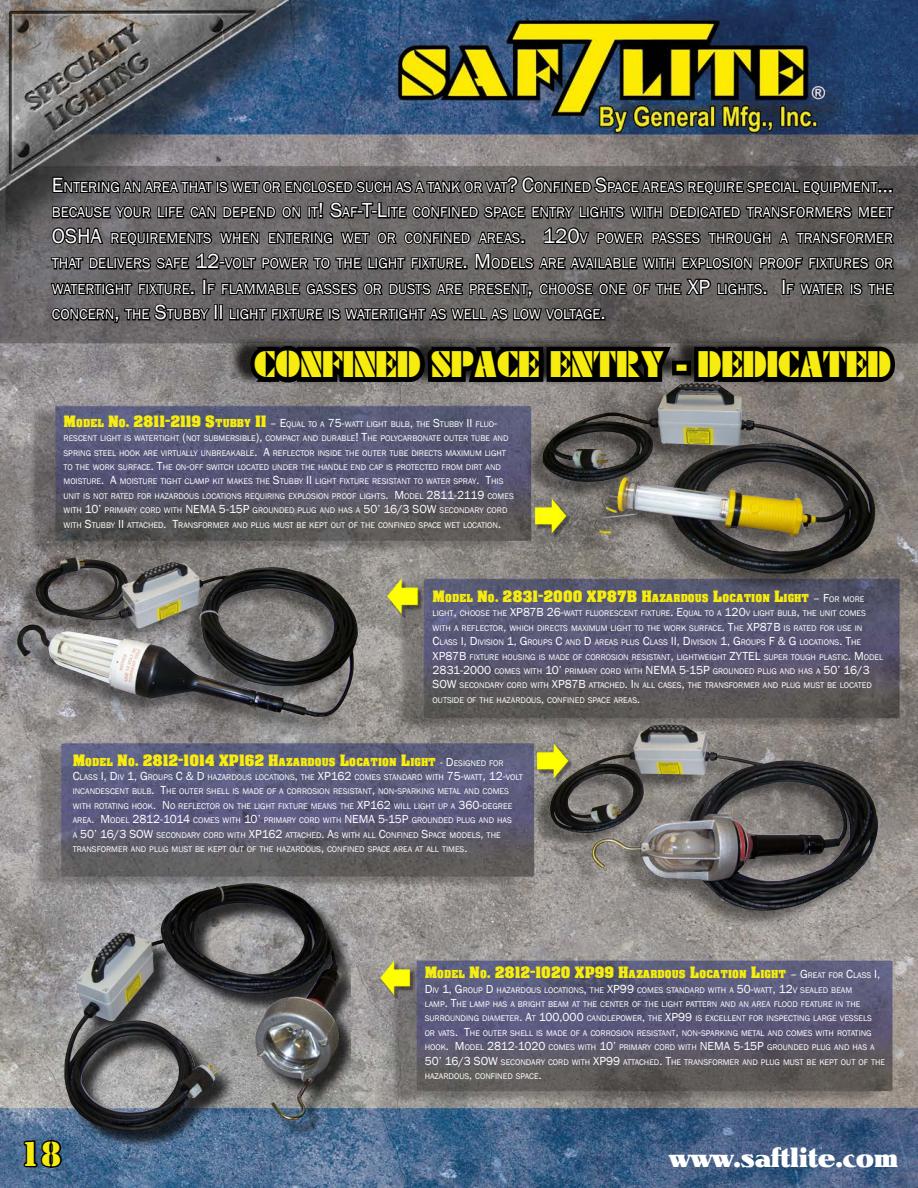
<style>
.page{position:relative;width:918px;height:1188px;background:#fff}
.page>*{position:absolute;margin:0;border:0;box-sizing:border-box;transform-origin:0 0}
.t1{font:36px "Dayton";color:#f7ec0f}
.t2{font:36px "Stencil";color:#f7ec0f}
.t3{font:27px "Notram";color:#fff}
.Description{font:14.7px/25.5px "Franklin Gothic";color:#fff;text-align:justify}
.Features{font:10.5px "Acme Font";color:#f7ec0f}
.Features-2{font:8.4px/14.4px "Franklin Gothic";color:#fff}
.s1{font-size:21px}
.s2{font-family:"Acme Font";font-size:15px;color:#f7ec0f}
.s3{font-family:"Acme Font";font-size:10.5px;color:#f7ec0f}
.s4{font-size:12px}
.s5{font-size:15px}
.s6{font-family:"Franklin Gothic";font-size:12px;color:#fff}
.s7{font-family:"Franklin Gothic";font-size:8.4px;color:#fff}
</style>
<div class="page">
<img style="left:0;top:0;width:918px;height:1188px">
<svg style="left:22px;top:1134px;width:42px;height:42px;background:#2f4760"></svg>
<div style="left:0;top:559px;width:355px;height:175px;background:#000;opacity:.4"></div>
<img style="left:17px;top:559px;width:333px;height:153px">
<div style="left:67px;top:886px;width:284px;height:262px;background:#000;opacity:.75"></div>
<img style="left:64px;top:883px;width:180px;height:249px">
<div style="left:531px;top:726px;width:344px;height:203px;background:#000;opacity:.4"></div>
<img style="left:550px;top:724px;width:205px;height:144px">
<svg style="left:49px;top:171px;width:853px;height:230px;background:#484645"></svg>
<div style="left:524px;top:385px;width:348px;height:207px;background:#000;opacity:.4"></div>
<img style="left:543px;top:383px;width:194px;height:125px">
<img style="left:536px;top:499px;width:33px;height:40px">
<img style="left:388px;top:579px;width:34px;height:40px">
<img style="left:538px;top:743px;width:33px;height:40px">
<img style="left:380px;top:960px;width:35px;height:41px">
<p class="Description" style="left:52px;top:174px;width:843px"><span class="s1">E</span>NTERING AN AREA THAT IS WET OR ENCLOSED SUCH AS A TANK OR VAT<span class="s1">? C</span>ONFINED <span class="s1">S</span>PACE AREAS REQUIRE SPECIAL EQUIPMENT<span class="s1">… </span>BECAUSE YOUR LIFE CAN DEPEND ON IT<span class="s1">! S</span>AF<span class="s1">-T-L</span>ITE CONFINED SPACE ENTRY LIGHTS WITH DEDICATED TRANSFORMERS MEET <span class="s1">OSHA</span> REQUIREMENTS WHEN ENTERING WET OR CONFINED AREAS<span class="s1">. 120</span>V POWER PASSES THROUGH A TRANSFORMER THAT DELIVERS SAFE <span class="s1">12-</span>VOLT POWER TO THE LIGHT FIXTURE<span class="s1">. M</span> ODELS ARE AVAILABLE WITH EXPLOSION PROOF FIXTURES OR WATERTIGHT FIXTURE<span class="s1">. I</span> F FLAMMABLE GASSES OR DUSTS ARE PRESENT<span class="s1">,</span> CHOOSE ONE OF THE <span class="s1">XP</span> LIGHTS<span class="s1">. I</span> F WATER IS THE CONCERN<span class="s1">,</span> THE <span class="s1">S</span>TUBBY <span class="s1">II</span> LIGHT FIXTURE IS WATERTIGHT AS WELL AS LOW VOLTAGE<span class="s1">.</span></p>
<p class="t1" style="left:254px;top:343px;width:639px">CONFINED SPACE ENTRY - DEDICATED</p>
<p class="Features-2" style="left:64px;top:417px;width:451px"><span class="s2">M</span><span class="s3">ODEL</span> <span class="s2">N</span><span class="s3">O</span><span class="s2">. 2811-2119 S</span><span class="s3">TUBBY</span> <span class="s2">II</span> <span class="s4">– E</span>QUAL TO A <span class="s4">75-</span>WATT LIGHT BULB<span class="s4">,</span> THE <span class="s4">S</span>TUBBY <span class="s4">II</span> FLUO<span class="s4">-</span>RESCENT LIGHT IS WATERTIGHT <span class="s4">(</span>NOT SUBMERSIBLE<span class="s4">),</span> COMPACT AND DURABLE<span class="s4">! T</span>HE POLYCARBONATE OUTER TUBE AND SPRING STEEL HOOK ARE VIRTUALLY UNBREAKABLE<span class="s4">. A</span> REFLECTOR INSIDE THE OUTER TUBE DIRECTS MAXIMUM LIGHT TO THE WORK SURFACE<span class="s4">. T</span>HE ON<span class="s4">-</span>OFF SWITCH LOCATED UNDER THE HANDLE END CAP IS PROTECTED FROM DIRT AND MOISTURE<span class="s4">. A</span> MOISTURE TIGHT CLAMP KIT MAKES THE <span class="s4">S</span>TUBBY <span class="s4">II</span> LIGHT FIXTURE RESISTANT TO WATER SPRAY<span class="s4">. T</span>HIS UNIT IS NOT RATED FOR HAZARDOUS LOCATIONS REQUIRING EXPLOSION PROOF LIGHTS<span class="s4">. M</span> ODEL <span class="s4">2811-2119</span> COMES WITH <span class="s4">10’</span> PRIMARY CORD WITH <span class="s4">NEMA</span></p>
<p class="Features-2" style="left:64px;top:503px;width:445px;text-indent:155px"><span class="s4">5-15P</span> GROUNDED PLUG AND HAS A <span class="s4">50’ 16/3 SOW</span> SECONDARY CORD<br>WITH <span class="s4">S</span>TUBBY <span class="s4">II</span> ATTACHED<span class="s4">. T</span>RANSFORMER AND PLUG MUST BE KEPT OUT OF THE CONFINED SPACE WET LOCATION<span class="s4">.</span></p>
<p class="Features" style="left:433px;top:591px;width:433px"><span class="s5">M</span>ODEL <span class="s5">N</span>O<span class="s5">. 2831-2000 XP87B H</span>AZARDOUS <span class="s5">L</span>OCATION <span class="s5">L</span>IGHT <span class="s6">– F</span><span class="s7">OR MORE</span></p>
<p class="Features-2" style="left:433px;top:607px;width:434px">LIGHT<span class="s4">,</span> CHOOSE THE <span class="s4">XP87B 26-</span>WATT FLUORESCENT FIXTURE<span class="s4">. E</span>QUAL TO A <span class="s4">120</span>V LIGHT BULB<span class="s4">,</span> THE UNIT COMES WITH A REFLECTOR<span class="s4">,</span> WHICH DIRECTS MAXIMUM LIGHT TO THE WORK SURFACE<span class="s4">. T</span>HE <span class="s4">XP87B</span> IS RATED FOR USE IN <span class="s4">C</span>LASS <span class="s4">I , D</span>IVISION <span class="s4">1, G</span> ROUPS <span class="s4">C</span> AND <span class="s4">D</span> AREAS PLUS <span class="s4">C</span>LASS <span class="s4">II , D</span>IVISION <span class="s4">1, G</span> ROUPS <span class="s4">F &amp; G</span> LOCATIONS<span class="s4">. T</span>HE <span class="s4">XP87B</span> FIXTURE HOUSING IS MADE OF CORROSION RESISTANT<span class="s4">,</span> LIGHTWEIGHT <span class="s4">ZYTEL</span></p>
<p class="Features-2" style="left:764px;top:650px;width:121px">SUPER TOUGH PLASTIC<span class="s4">. M</span> ODEL</p>
<p class="Features-2" style="left:433px;top:664px;width:441px;text-indent:247px"><span class="s4">5-15P</span> GROUNDED PLUG AND HAS A <span class="s4">50’ 16/3<br>SOW</span> SECONDARY CORD WITH <span class="s4">XP87B</span> ATTACHED<span class="s4">. I</span> N ALL CASES<span class="s4">,</span> THE TRANSFORMER AND PLUG MUST BE LOCATED<br>OUTSIDE OF THE HAZARDOUS<span class="s4">,</span> CONFINED SPACE AREAS<span class="s4">.</span></p>
<p class="Features-2" style="left:433px;top:664px;width:222px"><span class="s4">2831-2000</span> COMES WITH <span class="s4">10’</span> PRIMARY CORD WITH <span class="s4">NEMA</span></p>
<p class="Features" style="left:73px;top:755px;width:433px"><span class="s5">M</span>ODEL <span class="s5">N</span>O<span class="s5">. 2812-1014 XP162 H</span>AZARDOUS <span class="s5">L</span>OCATION <span class="s5">L</span>IGHT <span class="s6">- D</span> <span class="s7">ESIGNED FOR</span></p>
<p class="Features-2" style="left:73px;top:770px;width:452px"><span class="s4">C</span>LASS <span class="s4">I , D</span> IV <span class="s4">1, G</span> ROUPS <span class="s4">C &amp; D</span> HAZARDOUS LOCATIONS<span class="s4">,</span> THE <span class="s4">XP162</span> COMES STANDARD WITH <span class="s4">75-</span>WATT<span class="s4">, 12-</span>VOLT INCANDESCENT BULB<span class="s4">. T</span>HE OUTER SHELL IS MADE OF A CORROSION RESISTANT<span class="s4">,</span> NON<span class="s4">-</span>SPARKING METAL AND COMES WITH ROTATING HOOK<span class="s4">. N</span> O REFLECTOR ON THE LIGHT FIXTURE MEANS THE <span class="s4">XP162</span> WILL LIGHT UP A <span class="s4">360-</span>DEGREE AREA<span class="s4">. M</span> ODEL <span class="s4">2812-1014</span> COMES WITH <span class="s4">10’</span> PRIMARY CORD WITH <span class="s4">NEMA</span></p>
<p class="Features-2" style="left:73px;top:813px;width:440px;text-indent:305px"><span class="s4">5-15P</span> GROUNDED PLUG AND HAS<br>A <span class="s4">50’ 16/3 SOW</span> SECONDARY CORD WITH <span class="s4">XP162</span> ATTACHED<span class="s4">. A</span>S WITH ALL <span class="s4">C</span>ONFINED <span class="s4">S</span>PACE MODELS<span class="s4">,</span> THE<br>TRANSFORMER AND PLUG MUST BE KEPT OUT OF THE HAZARDOUS<span class="s4">,</span> CONFINED SPACE AREA AT ALL TIMES<span class="s4">.</span></p>
<p class="Features" style="left:425px;top:968px;width:457px"><span class="s5">M</span>ODEL <span class="s5">N</span>O<span class="s5">. 2812-1020 XP99 H</span>AZARDOUS <span class="s5">L</span>OCATION <span class="s5">L</span>IGHT <span class="s6">– G</span> <span class="s7">REAT FOR</span> <span class="s6">C</span><span class="s7">LASS</span> <span class="s6">I ,</span></p>
<p class="Features-2" style="left:425px;top:983px;width:449px"><span class="s4">D</span> IV <span class="s4">1, G</span> ROUP <span class="s4">D</span> HAZARDOUS LOCATIONS<span class="s4">,</span> THE <span class="s4">XP99</span> COMES STANDARD WITH A <span class="s4">50-</span>WATT<span class="s4">, 12</span>V SEALED BEAM LAMP<span class="s4">. T</span>HE LAMP HAS A BRIGHT BEAM AT THE CENTER OF THE LIGHT PATTERN AND AN AREA FLOOD FEATURE IN THE SURROUNDING DIAMETER<span class="s4">. A</span>T <span class="s4">100,000</span> CANDLEPOWER<span class="s4">,</span> THE <span class="s4">XP99</span> IS EXCELLENT FOR INSPECTING LARGE VESSELS OR VATS<span class="s4">. T</span>HE OUTER SHELL IS MADE OF A CORROSION RESISTANT<span class="s4">,</span> NON<span class="s4">-</span>SPARKING METAL AND COMES WITH ROTATING HOOK<span class="s4">. M</span> ODEL <span class="s4">2812-1020</span> COMES WITH <span class="s4">10’</span> PRIMARY CORD WITH <span class="s4">NEMA</span></p>
<p class="Features-2" style="left:425px;top:1040px;width:462px;text-indent:309px"><span class="s4">5-15P</span> GROUNDED PLUG AND HAS A<br><span class="s4">50’ 16/3 SOW</span> SECONDARY CORD WITH <span class="s4">XP99</span> ATTACHED<span class="s4">. T</span>HE TRANSFORMER AND PLUG MUST BE KEPT OUT OF THE<br>HAZARDOUS<span class="s4">,</span> CONFINED SPACE<span class="s4">.</span></p>
<p class="t2" style="left:20px;top:1133px;width:43px">18</p>
<p class="t3" style="left:669px;top:1142px;width:231px">www.saftlite.com</p>
</div>
